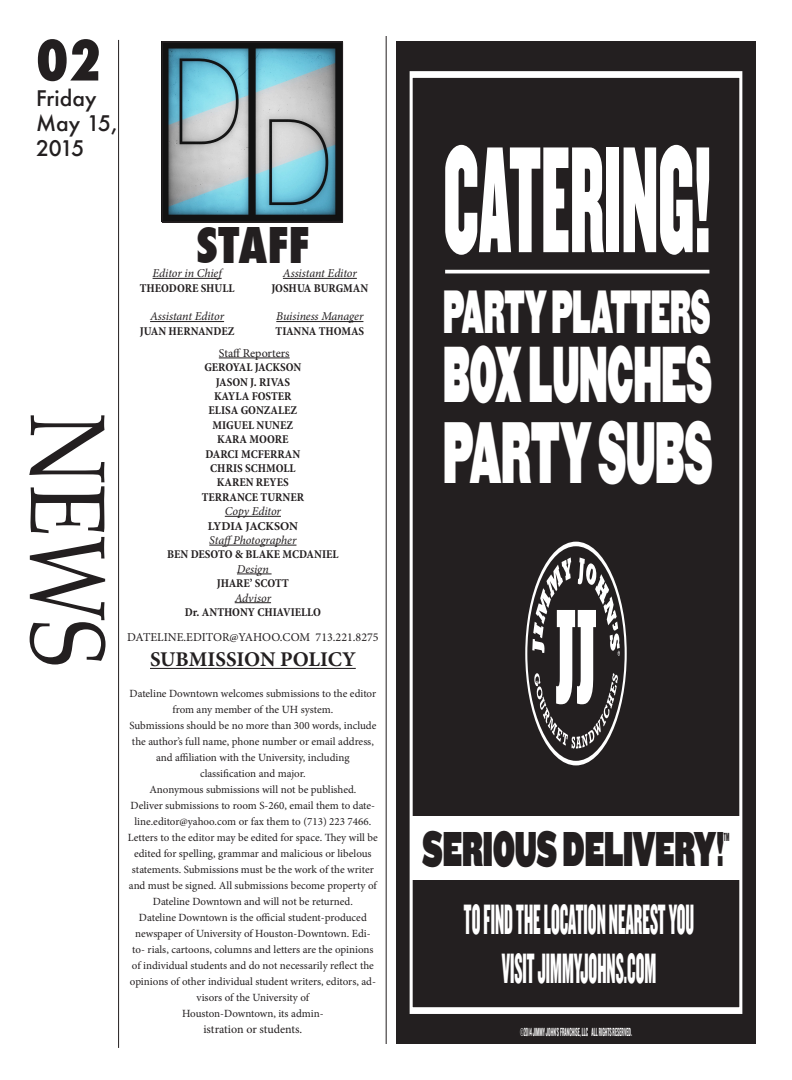
<style>
.page{position:relative;width:792px;height:1080px;background:#fff}
.page>*{position:absolute;margin:0;border:0;box-sizing:border-box;transform-origin:0 0}
.t1{font:130.9px "Champion HTF Middleweight";color:#fff;scale:.45 1}
.t2{font:106.2px "Book Antiqua";color:#231f20;scale:.8 1}
.t3{font:76px "Champion HTF Heavyweight";color:#fff;scale:.45 1}
.t4{font:69.1px "Champion HTF Heavyweight";color:#fff;scale:.45 1}
.t5{font:800 condensed 54px "Futura";color:#231f20}
.t6{font:53.2px "Champion HTF Heavyweight";color:#fff;scale:.45 1}
.t7{font:51.1px "Knockout 94 Ultmt Sumo";color:#231f20;scale:.45 1}
.t8{font:800 condensed 48px "Futura";color:#231f20}
.t9{font:44.1px/48.7px "Knockout 69 Full Liteweight";color:#fff;text-align:center;scale:.45 1}
.t10{font:500 21px "Futura";color:#231f20}
.t11{font:700 21px "Minion Pro";color:#231f20}
.t12{font:12.2px "Knockout 49 Liteweight";color:#fff;scale:.45 1}
.t13{font:12.2px "Knockout 69 Full Liteweight";color:#231f20;scale:.45 1}
.t14{font:700 condensed 12px "Minion Pro";color:#231f20}
.t15{font:italic 12px "Minion Pro";letter-spacing:-.01em;color:#231f20}
.t16{font:12px "Minion Pro";color:#231f20}
.t17{font:700 12px "Minion Pro";letter-spacing:-.015em;color:#231f20}
.t18{font:11px/16px "Minion Pro";letter-spacing:-.005em;color:#231f20;text-align:center}
</style>
<div class="page">
<hr style="left:118px;top:40px;width:1px;height:1008px;background:#231f20">
<hr style="left:386px;top:36px;width:1px;height:1008px;background:#231f20">
<svg style="left:162px;top:41px;width:181px;height:182px;background:#7b9da6"></svg>
<div style="left:162px;top:42px;width:181px;height:180px;border:1px solid #231f20"></div>
<hr style="left:219px;top:358px;width:71px;height:1px;background:#231f20">
<hr style="left:225px;top:516px;width:56px;height:1px;background:#231f20">
<hr style="left:209px;top:545px;width:87px;height:1px;background:#231f20">
<hr style="left:237px;top:574px;width:35px;height:1px;background:#231f20">
<hr style="left:235px;top:602px;width:36px;height:1px;background:#231f20">
<hr style="left:150px;top:668px;width:206px;height:1px;background:#231f20">
<hr style="left:153px;top:278px;width:69px;height:1px;background:#231f20">
<hr style="left:150px;top:321px;width:74px;height:1px;background:#231f20">
<hr style="left:283px;top:278px;width:74px;height:1px;background:#231f20">
<hr style="left:276px;top:321px;width:87px;height:1px;background:#231f20">
<div style="left:396px;top:41px;width:360px;height:1003px;background:#231f20"></div>
<div style="left:411px;top:816px;width:331px;height:64px;background:#fff"></div>
<svg style="left:525px;top:542px;width:102px;height:223px"></svg>
<div style="left:409px;top:72px;width:334px;height:941px;border:5px solid #fff"></div>
<hr style="left:445px;top:270px;width:264px;height:3px;background:#fff">
<p class="t5" style="left:36px;top:24px;width:67px">02</p>
<p class="t10" style="left:36px;top:84px;width:62px">Friday</p>
<p class="t10" style="left:36px;top:109px;width:83px">May 15,</p>
<p class="t10" style="left:36px;top:134px;width:50px">2015</p>
<p class="t2" style="left:133px;top:413px;width:317px;rotate:90deg">NEWS</p>
<p class="t8" style="left:196px;top:212px;width:115px">STAFF</p>
<p class="t15" style="left:153px;top:265px;width:71px">Editor in Chief</p>
<p class="t14" style="left:140px;top:279px;width:96px">THEODORE SHULL</p>
<p class="t15" style="left:283px;top:265px;width:75px">Assistant Editor</p>
<p class="t14" style="left:271px;top:279px;width:98px">JOSHUA BURGMAN</p>
<p class="t15" style="left:150px;top:308px;width:75px">Assistant Editor</p>
<p class="t14" style="left:140px;top:323px;width:96px">JUAN HERNANDEZ</p>
<p class="t15" style="left:276px;top:308px;width:89px">Buisiness Manager</p>
<p class="t14" style="left:276px;top:323px;width:90px">TIANNA THOMAS</p>
<p class="t16" style="left:219px;top:345px;width:72px">Staff Reporters</p>
<p class="t14" style="left:204px;top:359px;width:99px">GEROYAL JACKSON</p>
<p class="t14" style="left:216px;top:373px;width:76px">JASON J. RIVAS</p>
<p class="t14" style="left:214px;top:388px;width:79px">KAYLA FOSTER</p>
<p class="t14" style="left:209px;top:402px;width:90px">ELISA GONZALEZ</p>
<p class="t14" style="left:213px;top:417px;width:82px">MIGUEL NUNEZ</p>
<p class="t14" style="left:217px;top:431px;width:73px">KARA MOORE</p>
<p class="t14" style="left:205px;top:445px;width:96px">DARCI MCFERRAN</p>
<p class="t14" style="left:210px;top:460px;width:87px">CHRIS SCHMOLL</p>
<p class="t14" style="left:217px;top:474px;width:73px">KAREN REYES</p>
<p class="t14" style="left:202px;top:489px;width:104px">TERRANCE TURNER</p>
<p class="t15" style="left:225px;top:503px;width:58px">Copy Editor</p>
<p class="t17" style="left:208px;top:517px;width:92px">LYDIA JACKSON</p>
<p class="t15" style="left:209px;top:532px;width:89px">StaffPhotographer</p>
<p class="t14" style="left:167px;top:546px;width:173px">BEN DESOTO &amp; BLAKE MCDANIEL</p>
<p class="t15" style="left:237px;top:561px;width:33px">Design</p>
<p class="t14" style="left:217px;top:575px;width:74px">JHARE’ SCOTT</p>
<p class="t15" style="left:235px;top:589px;width:38px">Advisor</p>
<p class="t14" style="left:185px;top:604px;width:138px">Dr. ANTHONY CHIAVIELLO</p>
<p class="t16" style="left:127px;top:629px;width:253px">DATELINE.EDITOR@YAHOO.COM 713.221.8275</p>
<p class="t11" style="left:150px;top:645px;width:207px">SUBMISSION POLICY</p>
<p class="t18" style="left:128px;top:685px;width:251px">Dateline Downtown welcomes submissions to the editor from any member of the UH system.<br>Submissions should be no more than 300 words, include the author’s full name, phone number or email address, and affiliation with the University, including classification and major.<br>Anonymous submissions will not be published.<br>Deliver submissions to room S-260, email them to date&shy;line.editor@yahoo.com or fax them to (713) 223 7466.<br>Letters to the editor may be edited for space. They will be edited for spelling, grammar and malicious or libelous statements. Submissions must be the work of the writer and must be signed. All submissions become property of Dateline Downtown and will not be returned.<br>Dateline Downtown is the official student-produced newspaper of University of Houston-Downtown. Edi&shy;to- rials, cartoons, columns and letters are the opinions of individual students and do not necessarily reflect the opinions of other individual student writers, editors, ad&shy;visors of the University of<br>Houston-Downtown, its admin-</p>
<p class="t16" style="left:203px;top:1021px;width:100px">istration or students.</p>
<p class="t1" style="left:443px;top:117px;width:597px">CATERING!</p>
<p class="t6" style="left:443px;top:278px;width:595px">PARTY PLATTERS</p>
<p class="t4" style="left:443px;top:331px;width:598px">BOX LUNCHES</p>
<p class="t3" style="left:443px;top:404px;width:600px">PARTY SUBS</p>
<p class="t7" style="left:423px;top:810px;width:671px">SERIOUS DELIVERY!</p>
<p class="t13" style="left:724px;top:829px;width:14px">TM</p>
<p class="t9" style="left:464px;top:894px;width:513px">TO FIND THE LOCATION NEAREST YOU<br>VISIT JIMMYJOHNS.COM</p>
<p class="t12" style="left:520px;top:1024px;width:250px">©2014 JIMMY JOHN’S FRANCHISE, LLC ALL RIGHTS RESERVED.</p>
</div>
